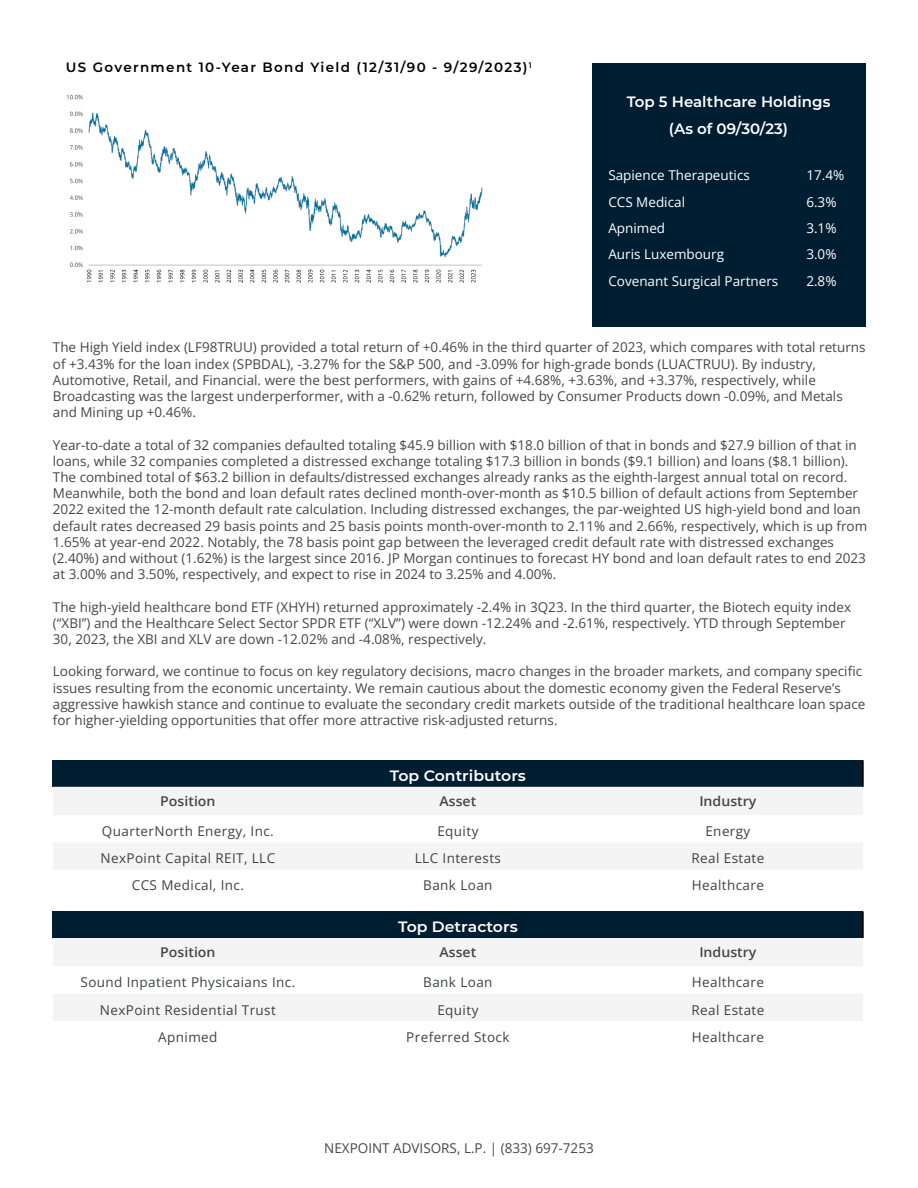
<style>
.page{position:relative;width:918px;height:1188px;background:#fff}
.page>*{position:absolute;margin:0;border:0;box-sizing:border-box;transform-origin:0 0}
.t1{font:600 15px/27px "Montserrat";color:#fff;text-align:center}
.t2{font:600 15px "Montserrat";color:#fff;scale:1.05 1}
.t3{font:13.5px/16.2px "Open Sans";color:#464646}
.Cover_-_fact_sheet{font:13.5px "Open Sans";letter-spacing:.03em;color:#3e4143}
.t4{font:13.5px "Open Sans";color:#fff}
.t5{font:600 13.5px "Montserrat";letter-spacing:.1em;color:#000}
.t6{font:600 13.5px "Open Sans";color:#464646;scale:1.05 1}
</style>
<div class="page">
<div style="left:53px;top:760px;width:810px;height:27px;background:#001e32"></div>
<svg style="left:53px;top:787px;width:810px;height:82px"></svg>
<hr style="left:862px;top:760px;width:2px;height:27px;background:#000">
<div style="left:53px;top:912px;width:810px;height:26px;background:#001e32"></div>
<svg style="left:53px;top:938px;width:810px;height:83px"></svg>
<hr style="left:862px;top:912px;width:2px;height:26px;background:#000">
<div style="left:592px;top:63px;width:273px;height:264px;background:#001e32"></div>
<img style="left:66px;top:94px;width:417px;height:189px">
<p class="t5" style="left:66px;top:58px;width:468px">US Government 10-Year Bond Yield (12/31/90 - 9/29/2023)<sup>1</sup></p>
<p class="t1" style="left:627px;top:87px;width:205px">Top 5 Healthcare Holdings (As of 09/30/23)</p>
<p class="t4" style="left:608px;top:166px;width:143px">Sapience Therapeutics</p>
<p class="t4" style="left:806px;top:166px;width:39px">17.4%</p>
<p class="t4" style="left:608px;top:192px;width:78px">CCS Medical</p>
<p class="t4" style="left:806px;top:192px;width:32px">6.3%</p>
<p class="t4" style="left:608px;top:219px;width:58px">Apnimed</p>
<p class="t4" style="left:806px;top:219px;width:32px">3.1%</p>
<p class="t4" style="left:608px;top:245px;width:117px">Auris Luxembourg</p>
<p class="t4" style="left:806px;top:245px;width:32px">3.0%</p>
<p class="t4" style="left:608px;top:272px;width:171px">Covenant Surgical Partners</p>
<p class="t4" style="left:806px;top:272px;width:32px">2.8%</p>
<p class="t3" style="left:53px;top:339px;width:814px">The High Yield index (LF98TRUU) provided a total return of +0.46% in the third quarter of 2023, which compares with total returns of +3.43% for the loan index (SPBDAL), -3.27% for the S&amp;P 500, and -3.09% for high-grade bonds (LUACTRUU). By industry, Automotive, Retail, and Financial. were the best performers, with gains of +4.68%, +3.63%, and +3.37%, respectively, while Broadcasting was the largest underperformer, with a -0.62% return, followed by Consumer Products down -0.09%, and Metals and Mining up +0.46%.</p>
<p class="t3" style="left:53px;top:436px;width:816px">Year-to-date a total of 32 companies defaulted totaling $45.9 billion with $18.0 billion of that in bonds and $27.9 billion of that in loans, while 32 companies completed a distressed exchange totaling $17.3 billion in bonds ($9.1 billion) and loans ($8.1 billion).<br>The combined total of $63.2 billion in defaults/distressed exchanges already ranks as the eighth-largest annual total on record.<br>Meanwhile, both the bond and loan default rates declined month-over-month as $10.5 billion of default actions from September 2022 exited the 12-month default rate calculation. Including distressed exchanges, the par-weighted US high-yield bond and loan default rates decreased 29 basis points and 25 basis points month-over-month to 2.11% and 2.66%, respectively, which is up from 1.65% at year-end 2022. Notably, the 78 basis point gap between the leveraged credit default rate with distressed exchanges (2.40%) and without (1.62%) is the largest since 2016. JP Morgan continues to forecast HY bond and loan default rates to end 2023 at 3.00% and 3.50%, respectively, and expect to rise in 2024 to 3.25% and 4.00%.</p>
<p class="t3" style="left:53px;top:598px;width:800px">The high-yield healthcare bond ETF (XHYH) returned approximately -2.4% in 3Q23. In the third quarter, the Biotech equity index (“XBI”) and the Healthcare Select Sector SPDR ETF (“XLV”) were down -12.24% and -2.61%, respectively. YTD through September<br>30, 2023, the XBI and XLV are down -12.02% and -4.08%, respectively.</p>
<p class="t3" style="left:53px;top:663px;width:814px">Looking forward, we continue to focus on key regulatory decisions, macro changes in the broader markets, and company specific issues resulting from the economic uncertainty. We remain cautious about the domestic economy given the Federal Reserve’s aggressive hawkish stance and continue to evaluate the secondary credit markets outside of the traditional healthcare loan space for higher-yielding opportunities that offer more attractive risk-adjusted returns.</p>
<p class="t2" style="left:390px;top:765px;width:131px">Top Contributors</p>
<p class="t6" style="left:160px;top:792px;width:54px">Position</p>
<p class="t6" style="left:440px;top:792px;width:37px">Asset</p>
<p class="t6" style="left:699px;top:792px;width:56px">Industry</p>
<p class="Cover_-_fact_sheet" style="left:102px;top:822px;width:173px">QuarterNorth Energy, Inc.</p>
<p class="Cover_-_fact_sheet" style="left:437px;top:822px;width:43px">Equity</p>
<p class="Cover_-_fact_sheet" style="left:705px;top:822px;width:47px">Energy</p>
<p class="Cover_-_fact_sheet" style="left:101px;top:849px;width:176px">NexPoint Capital REIT, LLC</p>
<p class="Cover_-_fact_sheet" style="left:415px;top:849px;width:88px">LLC Interests</p>
<p class="Cover_-_fact_sheet" style="left:691px;top:849px;width:75px">Real Estate</p>
<p class="Cover_-_fact_sheet" style="left:132px;top:876px;width:114px">CCS Medical, Inc.</p>
<p class="Cover_-_fact_sheet" style="left:423px;top:876px;width:71px">Bank Loan</p>
<p class="Cover_-_fact_sheet" style="left:692px;top:876px;width:74px">Healthcare</p>
<p class="t2" style="left:398px;top:916px;width:115px">Top Detractors</p>
<p class="t6" style="left:160px;top:943px;width:54px">Position</p>
<p class="t6" style="left:440px;top:943px;width:37px">Asset</p>
<p class="t6" style="left:699px;top:943px;width:56px">Industry</p>
<p class="Cover_-_fact_sheet" style="left:81px;top:973px;width:216px">Sound Inpatient Physicaians Inc.</p>
<p class="Cover_-_fact_sheet" style="left:423px;top:973px;width:71px">Bank Loan</p>
<p class="Cover_-_fact_sheet" style="left:692px;top:973px;width:74px">Healthcare</p>
<p class="Cover_-_fact_sheet" style="left:100px;top:1000px;width:178px">NexPoint Residential Trust</p>
<p class="Cover_-_fact_sheet" style="left:437px;top:1000px;width:43px">Equity</p>
<p class="Cover_-_fact_sheet" style="left:691px;top:1000px;width:75px">Real Estate</p>
<p class="Cover_-_fact_sheet" style="left:158px;top:1028px;width:61px">Apnimed</p>
<p class="Cover_-_fact_sheet" style="left:406px;top:1028px;width:105px">Preferred Stock</p>
<p class="Cover_-_fact_sheet" style="left:692px;top:1028px;width:74px">Healthcare</p>
<p class="t3" style="left:324px;top:1139px;width:271px">NEXPOINT ADVISORS, L.P. | (833) 697-7253</p>
</div>
